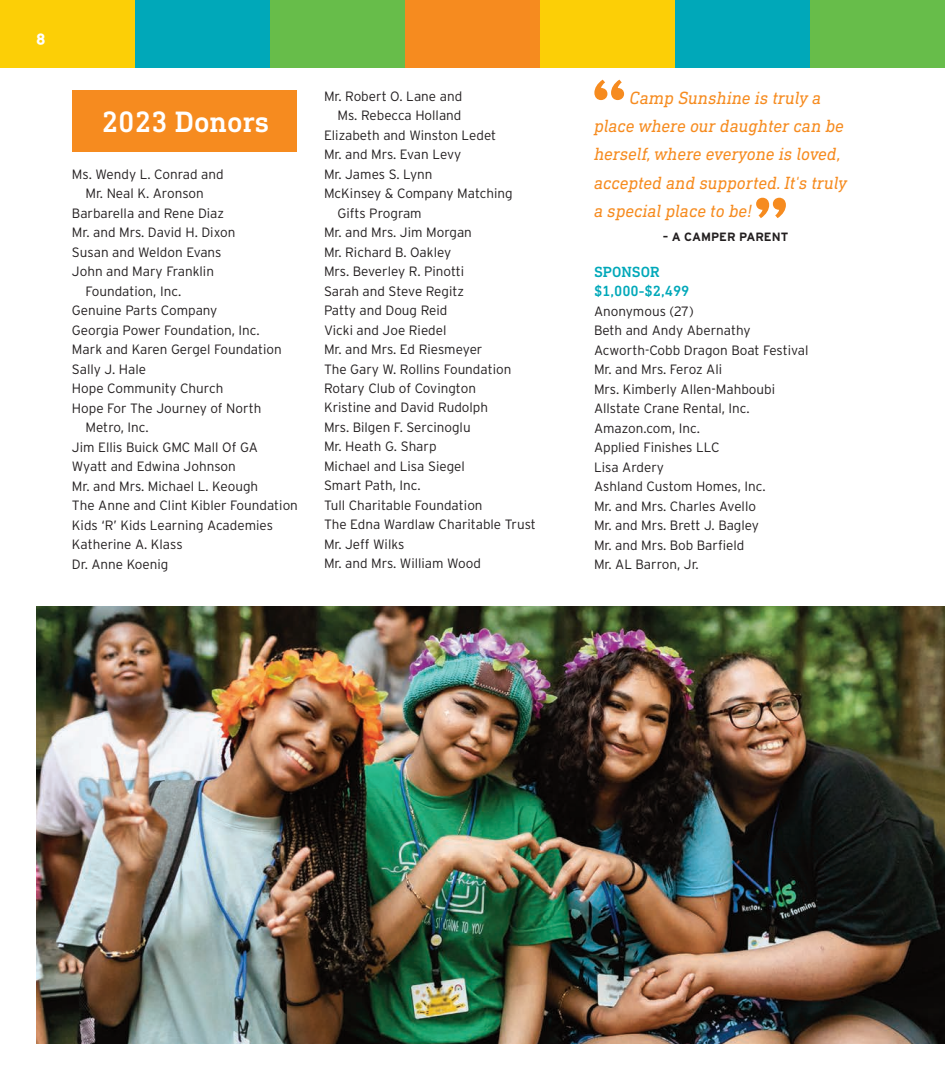
<style>
.page{position:relative;width:945px;height:1080px;background:#fff}
.page>*{position:absolute;margin:0;border:0;box-sizing:border-box;transform-origin:0 0}
.t1{font:90px "Aachen BT";color:#f68b1f}
.t2{font:500 30px "DIN Next Slab Pro";color:#fff}
.t3{font:500 27px "DIN Next Slab Pro";color:#fff}
.t4{font:italic 18px/28.5px "DIN Next Slab Pro";color:#f68b1f}
.t5{font:500 15px/19.5px "DIN Next Slab Pro";color:#00a8b9}
.t6{font:300 13.5px/19.5px "Interstate";color:#231f20}
.t7{font:700 12px "Interstate";color:#231f20}
</style>
<div class="page">
<div style="left:675px;top:0;width:135px;height:68px;background:#00a8b9"></div>
<div style="left:0;top:0;width:135px;height:68px;background:#fccf06"></div>
<div style="left:135px;top:0;width:135px;height:68px;background:#00a8b9"></div>
<div style="left:270px;top:0;width:135px;height:68px;background:#67bd4a"></div>
<div style="left:405px;top:0;width:135px;height:68px;background:#f68b1f"></div>
<div style="left:540px;top:0;width:135px;height:68px;background:#fccf06"></div>
<div style="left:810px;top:0;width:135px;height:68px;background:#67bd4a"></div>
<div style="left:72px;top:90px;width:225px;height:62px;background:#f68b1f"></div>
<img style="left:36px;top:607px;width:909px;height:437px">
<h3 class="t3" style="left:36px;top:33px;width:11px">8</h3>
<h2 class="t2" style="left:102px;top:112px;width:169px">2023 Donors</h2>
<p class="t6" style="left:72px;top:165px;width:153px">Ms. Wendy L. Conrad and</p>
<p class="t6" style="left:85px;top:185px;width:120px">Mr. Neal K. Aronson</p>
<p class="t6" style="left:72px;top:204px;width:154px">Barbarella and Rene Diaz</p>
<p class="t6" style="left:72px;top:224px;width:165px">Mr. and Mrs. David H. Dixon</p>
<p class="t6" style="left:72px;top:243px;width:151px">Susan and Weldon Evans</p>
<p class="t6" style="left:72px;top:263px;width:144px">John and Mary Franklin</p>
<p class="t6" style="left:85px;top:282px;width:97px">Foundation, Inc.</p>
<p class="t6" style="left:72px;top:302px;width:147px">Genuine Parts Company</p>
<p class="t6" style="left:72px;top:321px;width:189px">Georgia Power Foundation, Inc.</p>
<p class="t6" style="left:72px;top:341px;width:211px">Mark and Karen Gergel Foundation</p>
<p class="t6" style="left:72px;top:360px;width:76px">Sally J. Hale</p>
<p class="t6" style="left:72px;top:380px;width:153px">Hope Community Church</p>
<p class="t6" style="left:72px;top:399px;width:191px">Hope For The Journey of North</p>
<p class="t6" style="left:85px;top:419px;width:65px">Metro, Inc.</p>
<p class="t6" style="left:72px;top:438px;width:187px">Jim Ellis Buick GMC Mall Of GA</p>
<p class="t6" style="left:72px;top:458px;width:165px">Wyatt and Edwina Johnson</p>
<p class="t6" style="left:72px;top:477px;width:188px">Mr. and Mrs. Michael L. Keough</p>
<p class="t6" style="left:72px;top:497px;width:227px">The Anne and Clint Kibler Foundation</p>
<p class="t6" style="left:72px;top:516px;width:203px">Kids ‘R’ Kids Learning Academies</p>
<p class="t6" style="left:72px;top:536px;width:112px">Katherine A. Klass</p>
<p class="t6" style="left:72px;top:555px;width:98px">Dr. Anne Koenig</p>
<p class="t6" style="left:324px;top:87px;width:140px">Mr. Robert O. Lane and</p>
<p class="t6" style="left:338px;top:107px;width:126px">Ms. Rebecca Holland</p>
<p class="t6" style="left:324px;top:126px;width:174px">Elizabeth and Winston Ledet</p>
<p class="t6" style="left:324px;top:146px;width:139px">Mr. and Mrs. Evan Levy</p>
<p class="t6" style="left:324px;top:165px;width:110px">Mr. James S. Lynn</p>
<p class="t6" style="left:324px;top:185px;width:190px">McKinsey &amp; Company Matching</p>
<p class="t6" style="left:338px;top:204px;width:86px">Gifts Program</p>
<p class="t6" style="left:324px;top:224px;width:149px">Mr. and Mrs. Jim Morgan</p>
<p class="t6" style="left:324px;top:243px;width:129px">Mr. Richard B. Oakley</p>
<p class="t6" style="left:324px;top:263px;width:142px">Mrs. Beverley R. Pinotti</p>
<p class="t6" style="left:324px;top:282px;width:141px">Sarah and Steve Regitz</p>
<p class="t6" style="left:324px;top:302px;width:125px">Patty and Doug Reid</p>
<p class="t6" style="left:324px;top:321px;width:124px">Vicki and Joe Riedel</p>
<p class="t6" style="left:324px;top:341px;width:160px">Mr. and Mrs. Ed Riesmeyer</p>
<p class="t6" style="left:324px;top:360px;width:189px">The Gary W. Rollins Foundation</p>
<p class="t6" style="left:324px;top:380px;width:153px">Rotary Club of Covington</p>
<p class="t6" style="left:324px;top:399px;width:166px">Kristine and David Rudolph</p>
<p class="t6" style="left:324px;top:419px;width:148px">Mrs. Bilgen F. Sercinoglu</p>
<p class="t6" style="left:324px;top:438px;width:114px">Mr. Heath G. Sharp</p>
<p class="t6" style="left:324px;top:458px;width:142px">Michael and Lisa Siegel</p>
<p class="t6" style="left:324px;top:477px;width:98px">Smart Path, Inc.</p>
<p class="t6" style="left:324px;top:497px;width:160px">Tull Charitable Foundation</p>
<p class="t6" style="left:324px;top:516px;width:213px">The Edna Wardlaw Charitable Trust</p>
<p class="t6" style="left:324px;top:536px;width:82px">Mr. Jeff Wilks</p>
<p class="t6" style="left:324px;top:555px;width:159px">Mr. and Mrs. William Wood</p>
<h1 class="t1" style="left:589px;top:58px;width:43px">“</h1>
<h3 class="t4" style="left:594px;top:85px;width:254px;text-indent:36px">Camp Sunshine is truly a place where our daughter can be herself, where everyone is loved, accepted and supported. It's truly a special place to be!</h3>
<p class="t7" style="left:663px;top:233px;width:127px">– A CAMPER PARENT</p>
<h1 class="t1" style="left:750px;top:176px;width:43px">”</h1>
<p class="t5" style="left:594px;top:264px;width:97px">SPONSOR $1,000-$2,499</p>
<p class="t6" style="left:594px;top:303px;width:216px">Anonymous (27)<br>Beth and Andy Abernathy<br>Acworth-Cobb Dragon Boat Festival<br>Mr. and Mrs. Feroz Ali<br>Mrs. Kimberly Allen-Mahboubi<br>Allstate Crane Rental, Inc.<br>Amazon.com, Inc.<br>Applied Finishes LLC<br>Lisa Ardery<br>Ashland Custom Homes, Inc.<br>Mr. and Mrs. Charles Avello<br>Mr. and Mrs. Brett J. Bagley<br>Mr. and Mrs. Bob Barfield<br>Mr. AL Barron, Jr.</p>
</div>
